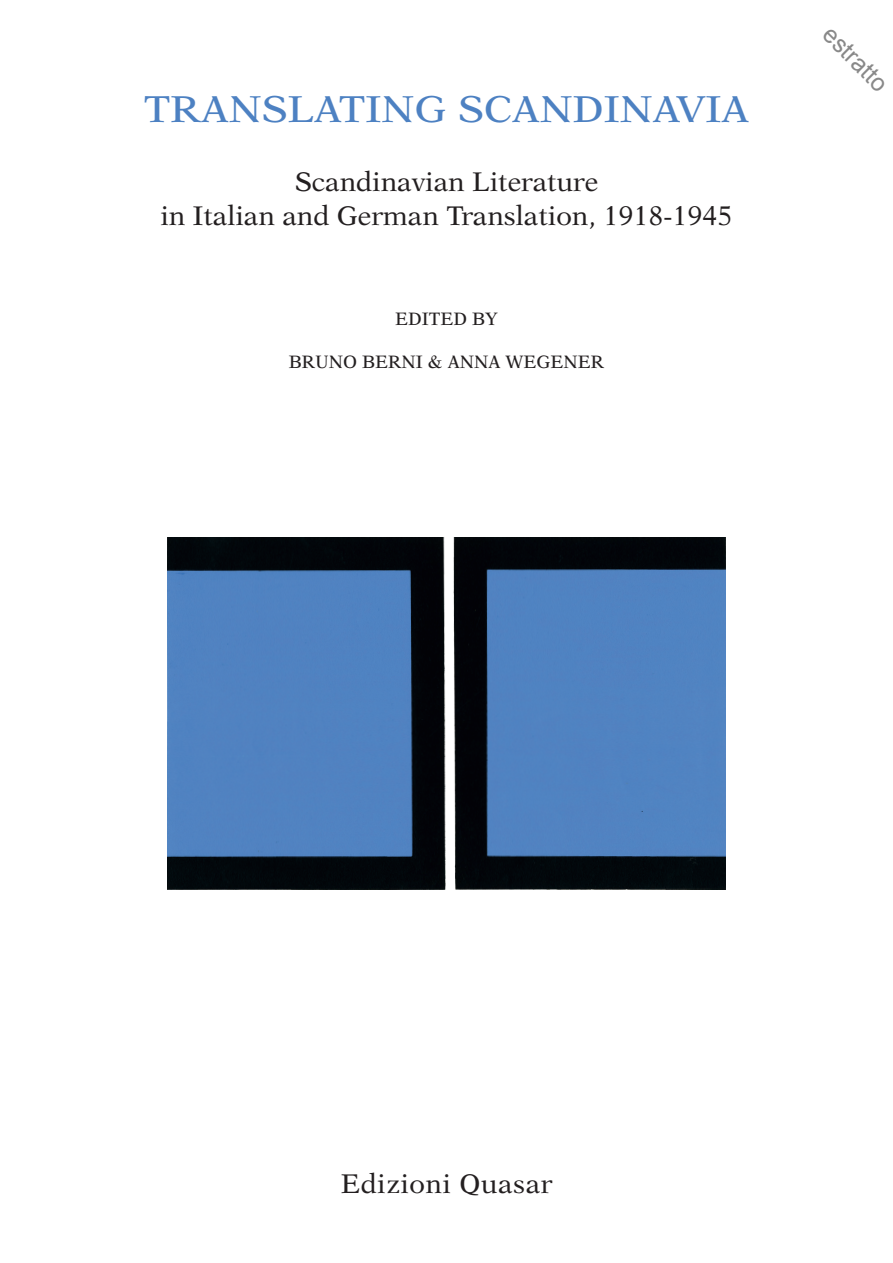
<style>
.page{position:relative;width:893px;height:1263px;background:#fff}
.page>*{position:absolute;margin:0;border:0;box-sizing:border-box;transform-origin:0 0}
.t1{font:37.5px "New Aster";color:#4d81c2;scale:1.1 1}
.t2{font:27px/34.5px "New Aster";color:#231f20;text-align:center}
.t3{font:27px "New Aster";letter-spacing:.02em;color:#231f20}
.t4{font:24px "Arial";color:rgb(0 0 0/.47)}
.t5{font:18px "New Aster";color:#231f20}
</style>
<div class="page">
<img style="left:168px;top:538px;width:557px;height:352px">
<h1 class="t1" style="left:144px;top:87px;width:552px">TRANSLATING SCANDINAVIA</h1>
<p class="t2" style="left:160px;top:164px;width:574px">Scandinavian Literature<br>in Italian and German Translation, 1918-1945</p>
<p class="t5" style="left:395px;top:308px;width:104px">EDITED BY</p>
<p class="t5" style="left:289px;top:351px;width:316px">BRUNO BERNI &amp; ANNA WEGENER</p>
<p class="t4" style="left:838px;top:19px;width:82px;rotate:45deg">estratto</p>
<p class="t3" style="left:341px;top:1168px;width:213px">Edizioni Quasar</p>
</div>
